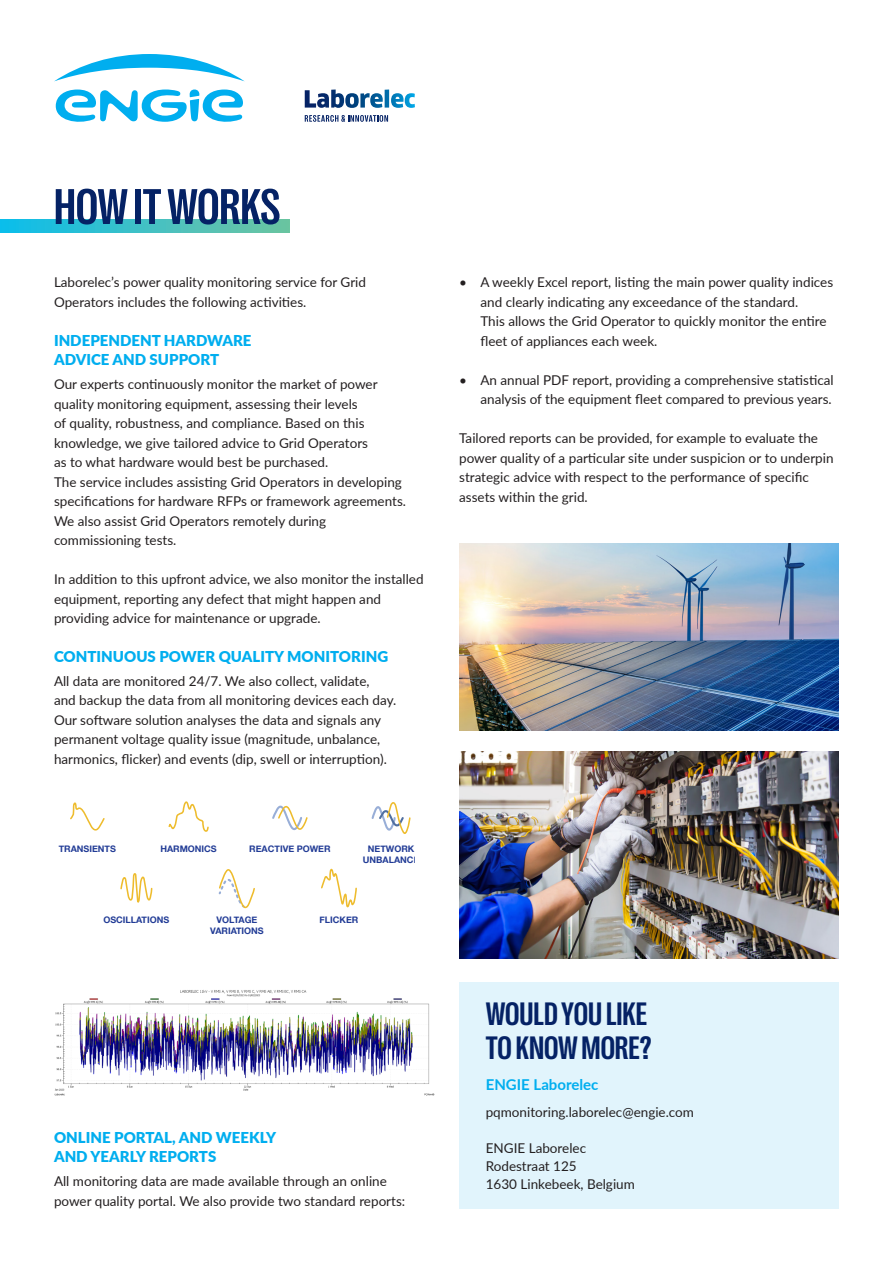
<style>
.page{position:relative;width:893px;height:1263px;background:#fff}
.page>*{position:absolute;margin:0;border:0;box-sizing:border-box;transform-origin:0 0}
.t1{font:700 condensed 51px "Right Grotesk";color:#052265}
.t2{font:700 condensed 33px "Right Grotesk";color:#052265}
.t3{font:900 15px/19.5px "Lato";color:#00aeef}
.t4{font:700 15px "Lato";color:#00aeef}
.t5{font:13.5px/19.5px "Lato";color:#231f20}
.t6{font:700 9px/10.8px "Helvetica Neue";color:#223c96;text-align:center}
</style>
<div class="page">
<svg style="left:305px;top:90px;width:78px;height:18px"></svg>
<hr style="left:385px;top:90px;width:4px;height:18px;background:#006eab">
<svg style="left:391px;top:93px;width:24px;height:15px"></svg>
<svg style="left:305px;top:115px;width:83px;height:7px"></svg>
<svg style="left:54px;top:54px;width:191px;height:68px"></svg>
<svg style="left:0;top:219px;width:290px;height:13px;background:#3ec0c4"></svg>
<svg style="left:70px;top:802px;width:35px;height:29px"></svg>
<svg style="left:168px;top:801px;width:41px;height:31px"></svg>
<svg style="left:120px;top:873px;width:33px;height:30px"></svg>
<svg style="left:321px;top:868px;width:36px;height:39px"></svg>
<svg style="left:272px;top:805px;width:36px;height:26px"></svg>
<svg style="left:371px;top:802px;width:40px;height:32px"></svg>
<svg style="left:218px;top:869px;width:37px;height:40px"></svg>
<img style="left:54px;top:990px;width:381px;height:106px">
<img style="left:459px;top:543px;width:380px;height:187px">
<img style="left:459px;top:751px;width:380px;height:208px">
<div style="left:459px;top:982px;width:380px;height:227px;background:#e1f4fc"></div>
<p class="t1" style="left:54px;top:180px;width:228px">HOW IT WORKS</p>
<p class="t5" style="left:54px;top:272px;width:314px">Laborelec’s power quality monitoring service for Grid<br>Operators includes the following activities.</p>
<p class="t3" style="left:54px;top:330px;width:199px">INDEPENDENT HARDWARE<br>ADVICE AND SUPPORT</p>
<p class="t5" style="left:54px;top:374px;width:354px">Our experts continuously monitor the market of power quality monitoring equipment, assessing their levels<br>of quality, robustness, and compliance. Based on this knowledge, we give tailored advice to Grid Operators<br>as to what hardware would best be purchased.<br>The service includes assisting Grid Operators in developing specifications for hardware RFPs or framework agreements.<br>We also assist Grid Operators remotely during commissioning tests.</p>
<p class="t5" style="left:54px;top:569px;width:371px">In addition to this upfront advice, we also monitor the installed equipment, reporting any defect that might happen and providing advice for maintenance or upgrade.</p>
<p class="t3" style="left:54px;top:646px;width:336px">CONTINUOUS POWER QUALITY MONITORING</p>
<p class="t5" style="left:54px;top:671px;width:344px">All data are monitored 24/7. We also collect, validate,<br>and backup the data from all monitoring devices each day.<br>Our software solution analyses the data and signals any permanent voltage quality issue (magnitude, unbalance, harmonics, flicker) and events (dip, swell or interruption).</p>
<p class="t6" style="left:59px;top:844px;width:59px">TRANSIENTS</p>
<p class="t6" style="left:160px;top:844px;width:58px">HARMONICS</p>
<p class="t6" style="left:249px;top:844px;width:83px">REACTIVE POWER</p>
<p class="t6" style="left:363px;top:844px;width:58px">NETWORK<br>UNBALANCE</p>
<p class="t6" style="left:103px;top:915px;width:68px">OSCILLATIONS</p>
<p class="t6" style="left:210px;top:915px;width:55px">VOLTAGE<br>VARIATIONS</p>
<p class="t6" style="left:319px;top:915px;width:40px">FLICKER</p>
<p class="t3" style="left:54px;top:1127px;width:224px">ONLINE PORTAL, AND WEEKLY<br>AND YEARLY REPORTS</p>
<p class="t5" style="left:54px;top:1171px;width:353px">All monitoring data are made available through an online power quality portal. We also provide two standard reports:</p>
<p class="t5" style="left:480px;top:272px;width:354px;text-indent:-21px">• A weekly Excel report, listing the main power quality indices and clearly indicating any exceedance of the standard.<br>This allows the Grid Operator to quickly monitor the entire fleet of appliances each week.</p>
<p class="t5" style="left:459px;top:370px;width:376px;text-align:right">• An annual PDF report, providing a comprehensive statistical analysis of the equipment fleet compared to previous years.</p>
<p class="t5" style="left:459px;top:428px;width:376px">Tailored reports can be provided, for example to evaluate the power quality of a particular site under suspicion or to underpin strategic advice with respect to the performance of specific assets within the grid.</p>
<p class="t2" style="left:486px;top:997px;width:163px">WOULD YOU LIKE</p>
<p class="t2" style="left:486px;top:1031px;width:167px">TO KNOW MORE?</p>
<p class="t4" style="left:486px;top:1074px;width:114px">ENGIE Laborelec</p>
<p class="t5" style="left:486px;top:1101px;width:210px">pqmonitoring.laborelec@engie.com</p>
<p class="t5" style="left:486px;top:1137px;width:102px">ENGIE Laborelec</p>
<p class="t5" style="left:486px;top:1155px;width:92px">Rodestraat 125</p>
<p class="t5" style="left:486px;top:1173px;width:151px">1630 Linkebeek, Belgium</p>
</div>
